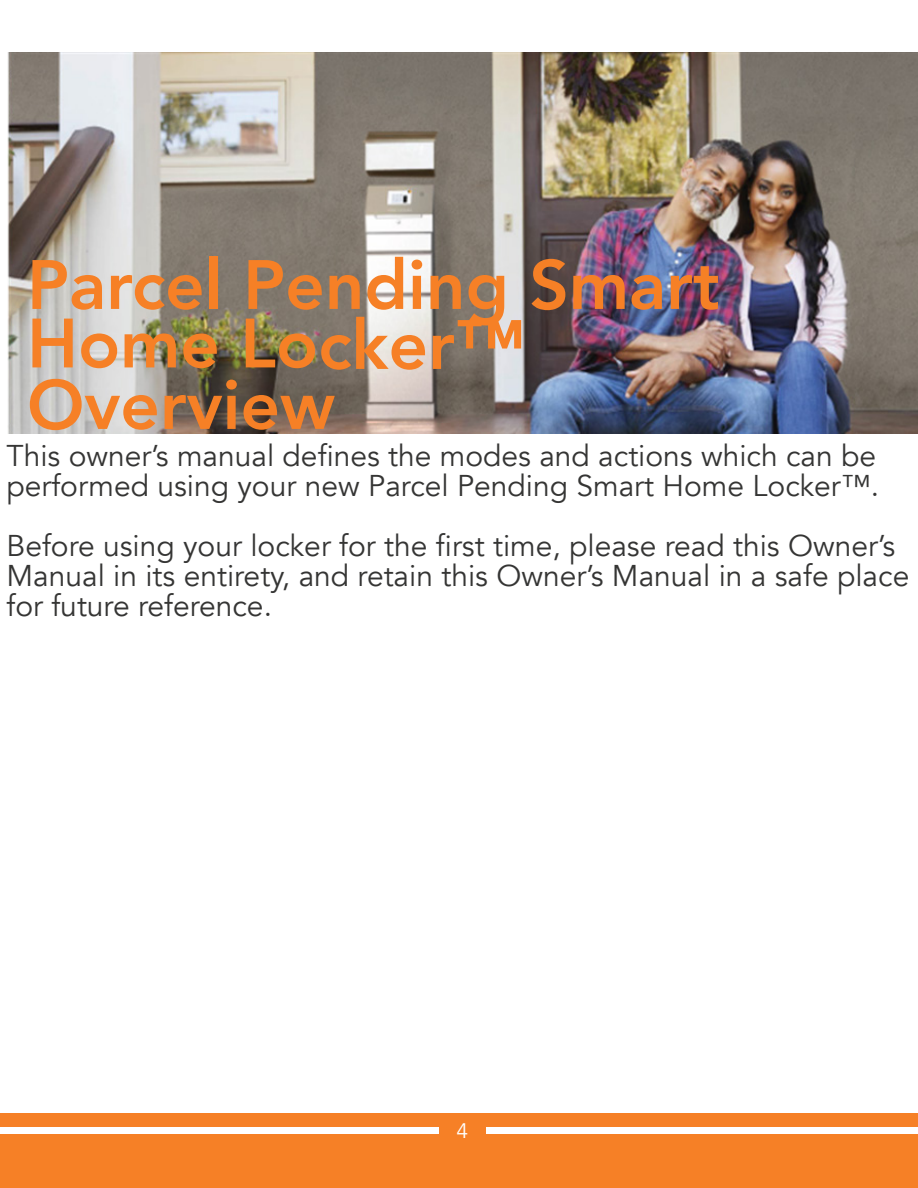
<style>
.page{position:relative;width:918px;height:1188px;background:#fff}
.page>*{position:absolute;margin:0;border:0;box-sizing:border-box;transform-origin:0 0}
.t1{font:800 69px/60px "Avenir";color:#f68026}
.t2{font:30px/30px "Avenir";color:#353534}
.t3{font:21px "Avenir";color:#fff}
</style>
<div class="page">
<div style="left:0;top:1134px;width:918px;height:54px;background:#f68026"></div>
<div style="left:0;top:1114px;width:918px;height:13px;background:#f68026"></div>
<div style="left:439px;top:1117px;width:46px;height:29px;background:#f68026"></div>
<img style="left:7px;top:53px;width:911px;height:380px">
<p class="t1" style="left:27px;top:255px;width:694px">Parcel Pending Smart<br>Home Locker™<br>Overview</p>
<p class="t2" style="left:6px;top:442px;width:874px">This owner’s manual defines the modes and actions which can be performed using your new Parcel Pending Smart Home Locker™.</p>
<p class="t2" style="left:6px;top:532px;width:904px">Before using your locker for the first time, please read this Owner’s<br>Manual in its entirety, and retain this Owner’s Manual in a safe place for future reference.</p>
<p class="t3" style="left:457px;top:1118px;width:13px">4</p>
</div>
